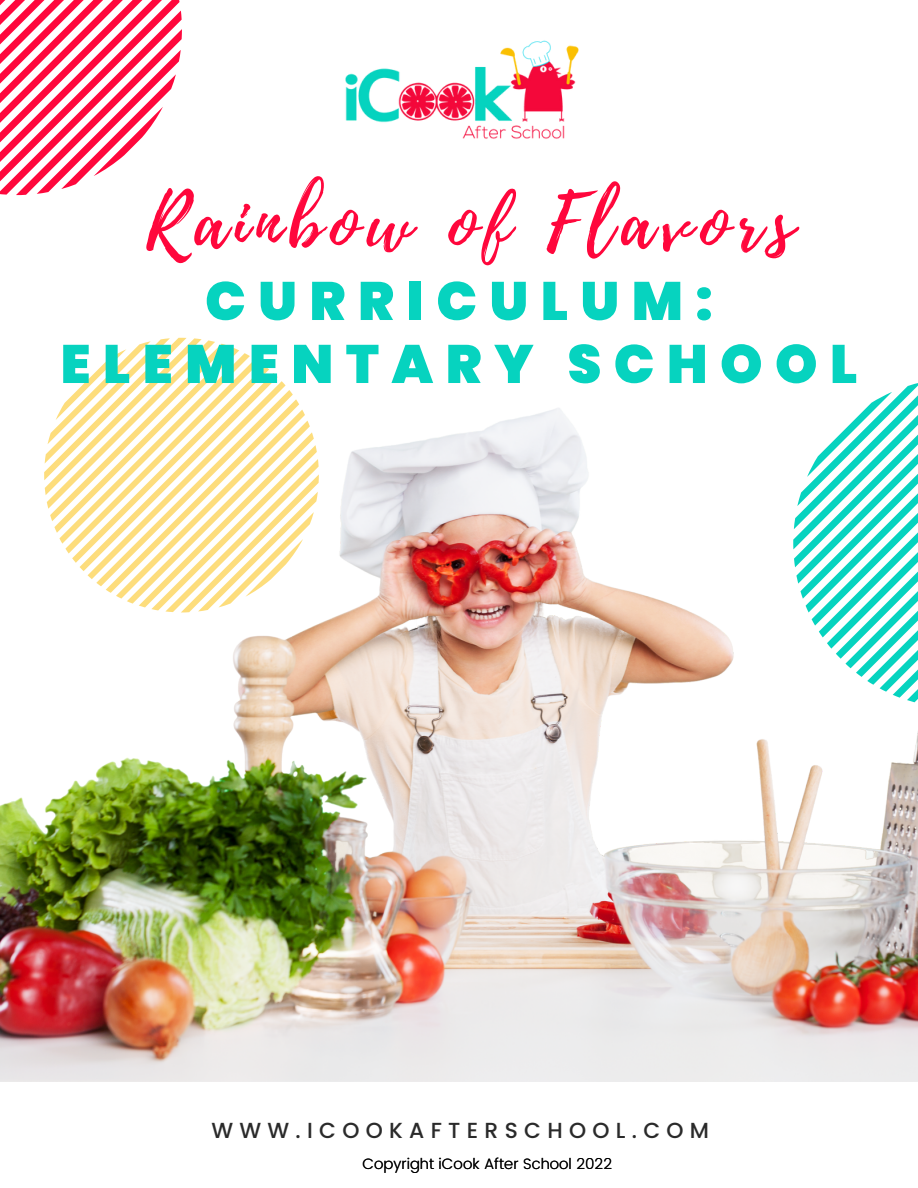
<style>
.page{position:relative;width:918px;height:1188px;background:#fff}
.page>*{position:absolute;margin:0;border:0;box-sizing:border-box;transform-origin:0 0}
.t1{font:75px "Playlist Script";letter-spacing:.1em;color:#ff073c}
.t2{font:900 54px/63px "Poppins";letter-spacing:.23em;color:#06d3bf;text-align:center}
.t3{font:500 21.75px "Poppins";letter-spacing:.29em;color:#2a2a2a}
.t4{font:300 15px "Poppins";color:#000}
</style>
<div class="page">
<img style="left:0;top:408px;width:918px;height:673px">
<svg style="left:793px;top:383px;width:125px;height:325px"></svg>
<img style="left:345px;top:40px;width:234px;height:99px">
<svg style="left:44px;top:338px;width:275px;height:274px"></svg>
<svg style="left:0;top:0;width:182px;height:195px"></svg>
<h1 class="t1" style="left:146px;top:169px;width:649px">Rainbow of Flavors</h1>
<h2 class="t2" style="left:61px;top:270px;width:798px">CURRICULUM:<br>ELEMENTARY SCHOOL</h2>
<h3 class="t3" style="left:211px;top:1115px;width:499px">WWW.ICOOKAFTERSCHOOL.COM</h3>
<p class="t4" style="left:362px;top:1155px;width:251px">Copyright iCook After School 2022</p>
</div>
